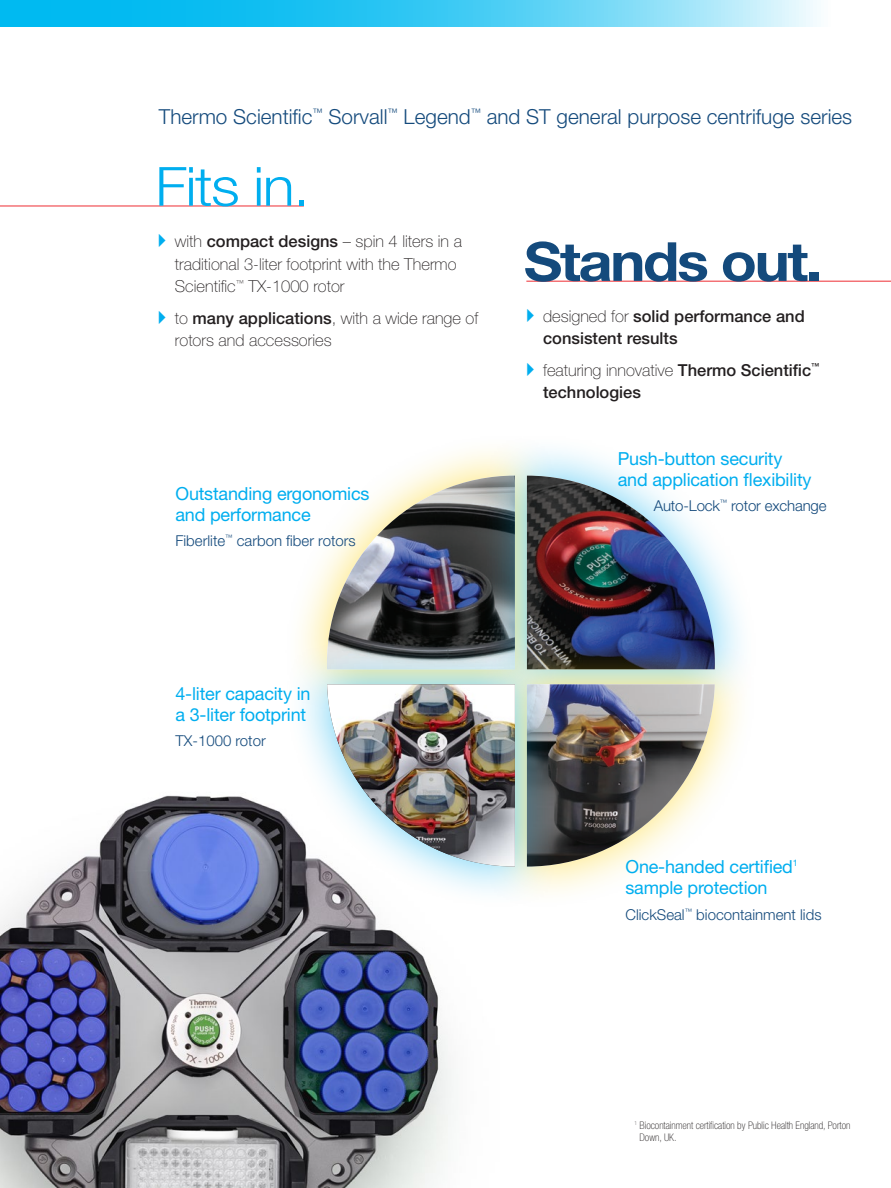
<style>
.page{position:relative;width:891px;height:1188px;background:#fff}
.page>*{position:absolute;margin:0;border:0;box-sizing:border-box;transform-origin:0 0}
.t1{font:700 54px "Helvetica Neue";letter-spacing:-.04em;color:#144a7c;scale:1.1 1}
.t2{font:300 54px "Helvetica Neue";letter-spacing:-.025em;color:#00aeef;scale:1.1 1}
.K__Page_Headline{font:300 20.7px "Helvetica Neue";color:#144a7c}
.main_intro{font:18px/21px "Helvetica Neue";letter-spacing:-.01em;color:#00aeef}
.triangle_statements{font:100 16.5px/22.5px "Helvetica Neue";color:#231f20}
.triangle_statements-2{font:500 16.5px/22.5px "Helvetica Neue";color:#231f20}
.main_intro-2{font:300 15px "Helvetica Neue";color:#144a7c}
.main_intro-3{font:100 condensed 10.5px/12px "Helvetica Neue";color:#231f20}
.s1{color:#00aeef}
.s2{font-weight:500}
.s3{font-weight:100}
</style>
<div class="page">
<img style="left:0;top:795px;width:453px;height:393px">
<div style="left:284px;top:433px;width:275px;height:280px;background:#fed105;opacity:.6"></div>
<img style="left:327px;top:476px;width:156px;height:164px">
<div style="left:483px;top:433px;width:275px;height:280px;background:#00aeef;opacity:.6"></div>
<img style="left:527px;top:476px;width:188px;height:164px">
<div style="left:483px;top:640px;width:274px;height:269px;background:#fed105;opacity:.6"></div>
<img style="left:559px;top:684px;width:156px;height:183px">
<div style="left:285px;top:640px;width:274px;height:269px;background:#00aeef;opacity:.6"></div>
<img style="left:327px;top:684px;width:188px;height:183px">
<hr style="left:0;top:206px;width:304px;height:1px;background:#ee2d33">
<hr style="left:526px;top:281px;width:365px;height:1px;background:#ee2d33">
<svg style="left:0;top:0;width:817px;height:27px;background:#48cdf4"></svg>
<p class="K__Page_Headline" style="left:159px;top:104px;width:695px">Thermo Scientific<sup>™</sup> Sorvall<sup>™</sup> Legend<sup>™</sup> and ST general purpose centrifuge series</p>
<p class="t2" style="left:155px;top:153px;width:142px">Fits in.</p>
<p class="triangle_statements" style="left:175px;top:230px;width:289px;text-indent:-24px"><span class="s1">✔</span> with <span class="s2">compact designs</span> – spin 4 liters in a traditional 3-liter footprint with the Thermo<br>Scientific<sup>™</sup> TX-1000 rotor</p>
<p class="triangle_statements" style="left:175px;top:307px;width:305px;text-indent:-24px"><span class="s1">✔</span> to <span class="s2">many applications</span>, with a wide range of rotors and accessories</p>
<p class="main_intro" style="left:176px;top:483px;width:196px">Outstanding ergonomics and performance</p>
<p class="main_intro-2" style="left:176px;top:532px;width:182px">Fiberlite<sup>™</sup> carbon fiber rotors</p>
<p class="t1" style="left:524px;top:228px;width:273px">Stands out.</p>
<p class="triangle_statements-2" style="left:543px;top:304px;width:263px;text-indent:-24px"><span class="s1">✔</span> <span class="s3">designed for</span> solid performance and consistent results</p>
<p class="triangle_statements-2" style="left:543px;top:358px;width:278px;text-indent:-24px"><span class="s1">✔</span> <span class="s3">featuring innovative</span> Thermo Scientific<sup>™ </sup>technologies</p>
<p class="main_intro" style="left:618px;top:448px;width:195px">Push-button security and application flexibility</p>
<p class="main_intro-2" style="left:654px;top:497px;width:174px">Auto-Lock<sup>™</sup> rotor exchange</p>
<p class="main_intro" style="left:176px;top:682px;width:137px">4-liter capacity in a 3-liter footprint</p>
<p class="main_intro-2" style="left:176px;top:731px;width:92px">TX-1000 rotor</p>
<p class="main_intro" style="left:626px;top:856px;width:174px">One-handed certified<sup>1 </sup>sample protection</p>
<p class="main_intro-2" style="left:626px;top:905px;width:198px">ClickSeal<sup>™</sup> biocontainment lids</p>
<p class="main_intro-3" style="left:640px;top:1119px;width:212px;text-indent:-5px"><sup>1</sup> Biocontainment certification by Public Health England, Porton<br>Down, UK.</p>
</div>
